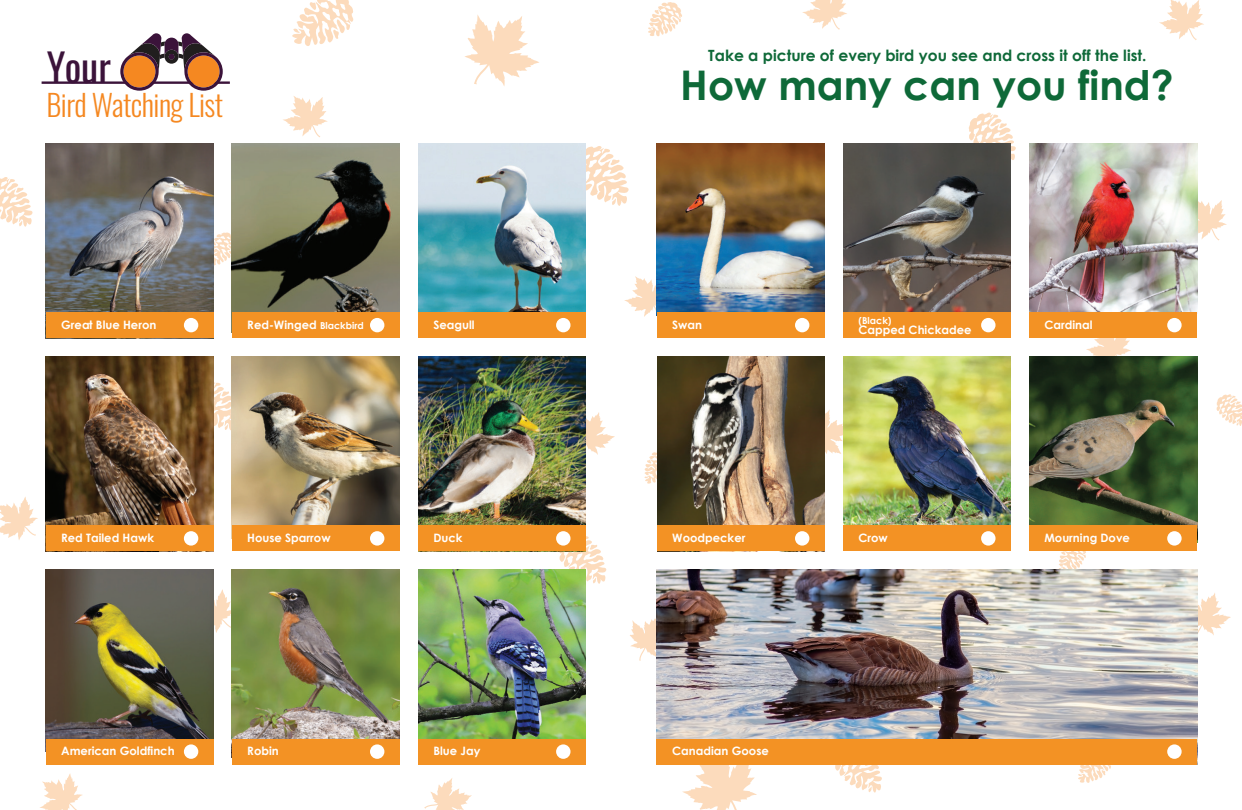
<style>
.page{position:relative;width:1242px;height:810px;background:#fff}
.page>*{position:absolute;margin:0;border:0;box-sizing:border-box;transform-origin:0 0}
.t1{font:700 40.8px "Century Gothic";color:#0e6938}
.t2{font:39px "Oswald";color:#3b133a}
.t3{font:300 29.8px "Oswald";letter-spacing:-.02em;color:#f58821}
.t4{font:700 15.5px "Century Gothic";color:#0e6938}
.t5{font:700 11.6px "Century Gothic";color:#fff}
.t6{font:700 9.6px "Century Gothic";color:#fff}
.s1{font-size:9.6px}
</style>
<div class="page">
<svg style="left:969px;top:113px;width:47px;height:47px"></svg>
<svg style="left:648px;top:2px;width:34px;height:34px"></svg>
<svg style="left:1078px;top:765px;width:33px;height:18px"></svg>
<svg style="left:586px;top:146px;width:43px;height:60px"></svg>
<svg style="left:1217px;top:394px;width:25px;height:32px"></svg>
<svg style="left:644px;top:452px;width:13px;height:32px"></svg>
<svg style="left:214px;top:232px;width:18px;height:34px"></svg>
<svg style="left:1059px;top:551px;width:27px;height:19px"></svg>
<svg style="left:214px;top:381px;width:18px;height:49px"></svg>
<svg style="left:835px;top:765px;width:47px;height:28px"></svg>
<svg style="left:559px;top:536px;width:47px;height:48px"></svg>
<hr style="left:42px;top:81px;width:188px;height:3px;background:#3b133a">
<svg style="left:120px;top:33px;width:103px;height:58px"></svg>
<svg style="left:465px;top:15px;width:74px;height:71px"></svg>
<svg style="left:283px;top:96px;width:45px;height:41px"></svg>
<svg style="left:802px;top:0;width:45px;height:30px"></svg>
<svg style="left:624px;top:276px;width:33px;height:41px"></svg>
<svg style="left:1159px;top:0;width:45px;height:40px"></svg>
<svg style="left:1197px;top:199px;width:30px;height:42px"></svg>
<svg style="left:682px;top:765px;width:75px;height:45px"></svg>
<svg style="left:1086px;top:338px;width:45px;height:18px"></svg>
<svg style="left:825px;top:410px;width:18px;height:44px"></svg>
<svg style="left:1197px;top:592px;width:34px;height:46px"></svg>
<svg style="left:630px;top:615px;width:27px;height:46px"></svg>
<svg style="left:586px;top:412px;width:29px;height:43px"></svg>
<svg style="left:0;top:497px;width:38px;height:43px"></svg>
<svg style="left:214px;top:589px;width:18px;height:44px"></svg>
<svg style="left:40px;top:773px;width:42px;height:37px"></svg>
<svg style="left:424px;top:778px;width:48px;height:32px"></svg>
<img style="left:46px;top:143px;width:168px;height:169px">
<img style="left:232px;top:143px;width:168px;height:169px">
<img style="left:418px;top:143px;width:168px;height:169px">
<img style="left:46px;top:356px;width:168px;height:169px">
<img style="left:232px;top:356px;width:168px;height:169px">
<img style="left:418px;top:356px;width:168px;height:169px">
<img style="left:46px;top:570px;width:168px;height:169px">
<img style="left:232px;top:570px;width:168px;height:169px">
<img style="left:418px;top:570px;width:168px;height:169px">
<div style="left:46px;top:312px;width:168px;height:26px;background:#f39224"></div>
<div style="left:184px;top:318px;width:14px;height:14px;background:#fff;border-radius:50%"></div>
<div style="left:232px;top:312px;width:168px;height:26px;background:#f39224"></div>
<div style="left:370px;top:318px;width:14px;height:14px;background:#fff;border-radius:50%"></div>
<div style="left:418px;top:312px;width:168px;height:26px;background:#f39224"></div>
<div style="left:556px;top:318px;width:15px;height:14px;background:#fff;border-radius:50%"></div>
<div style="left:46px;top:525px;width:168px;height:26px;background:#f39224"></div>
<div style="left:184px;top:531px;width:14px;height:15px;background:#fff;border-radius:50%"></div>
<div style="left:232px;top:525px;width:168px;height:26px;background:#f39224"></div>
<div style="left:370px;top:531px;width:14px;height:15px;background:#fff;border-radius:50%"></div>
<div style="left:418px;top:525px;width:168px;height:26px;background:#f39224"></div>
<div style="left:556px;top:531px;width:15px;height:15px;background:#fff;border-radius:50%"></div>
<div style="left:46px;top:739px;width:168px;height:26px;background:#f39224"></div>
<div style="left:184px;top:744px;width:14px;height:15px;background:#fff;border-radius:50%"></div>
<div style="left:232px;top:739px;width:168px;height:26px;background:#f39224"></div>
<div style="left:370px;top:744px;width:14px;height:15px;background:#fff;border-radius:50%"></div>
<div style="left:418px;top:739px;width:168px;height:26px;background:#f39224"></div>
<div style="left:556px;top:744px;width:15px;height:15px;background:#fff;border-radius:50%"></div>
<img style="left:657px;top:143px;width:168px;height:169px">
<img style="left:843px;top:143px;width:168px;height:169px">
<img style="left:1029px;top:143px;width:168px;height:169px">
<img style="left:657px;top:356px;width:168px;height:169px">
<img style="left:843px;top:356px;width:168px;height:169px">
<img style="left:1029px;top:356px;width:168px;height:169px">
<img style="left:657px;top:570px;width:540px;height:169px">
<div style="left:657px;top:312px;width:168px;height:26px;background:#f39224"></div>
<div style="left:795px;top:318px;width:14px;height:14px;background:#fff;border-radius:50%"></div>
<div style="left:843px;top:312px;width:168px;height:26px;background:#f39224"></div>
<div style="left:981px;top:318px;width:15px;height:14px;background:#fff;border-radius:50%"></div>
<div style="left:1029px;top:312px;width:168px;height:26px;background:#f39224"></div>
<div style="left:1167px;top:318px;width:15px;height:14px;background:#fff;border-radius:50%"></div>
<div style="left:657px;top:525px;width:168px;height:26px;background:#f39224"></div>
<div style="left:795px;top:531px;width:14px;height:15px;background:#fff;border-radius:50%"></div>
<div style="left:843px;top:525px;width:168px;height:26px;background:#f39224"></div>
<div style="left:981px;top:531px;width:15px;height:15px;background:#fff;border-radius:50%"></div>
<div style="left:1029px;top:525px;width:168px;height:26px;background:#f39224"></div>
<div style="left:1167px;top:531px;width:15px;height:15px;background:#fff;border-radius:50%"></div>
<div style="left:657px;top:739px;width:540px;height:26px;background:#f39224"></div>
<div style="left:1167px;top:744px;width:15px;height:15px;background:#fff;border-radius:50%"></div>
<svg style="left:292px;top:0;width:61px;height:46px"></svg>
<svg style="left:0;top:177px;width:33px;height:50px"></svg>
<h2 class="t2" style="left:47px;top:33px;width:66px">Your</h2>
<h3 class="t3" style="left:46px;top:78px;width:178px">Bird Watching List</h3>
<h3 class="t4" style="left:708px;top:44px;width:440px">Take a picture of every bird you see and cross it off the list.</h3>
<h1 class="t1" style="left:680px;top:54px;width:495px">How many can you find?</h1>
<p class="t5" style="left:61px;top:316px;width:97px">Great Blue Heron</p>
<p class="t5" style="left:247px;top:316px;width:118px">Red-Winged <span class="s1">Blackbird</span></p>
<p class="t5" style="left:433px;top:316px;width:43px">Seagull</p>
<p class="t5" style="left:672px;top:316px;width:31px">Swan</p>
<p class="t6" style="left:858px;top:313px;width:35px">(Black)</p>
<p class="t5" style="left:858px;top:321px;width:115px">Capped Chickadee</p>
<p class="t5" style="left:1045px;top:316px;width:50px">Cardinal</p>
<p class="t5" style="left:61px;top:529px;width:94px">Red Tailed Hawk</p>
<p class="t5" style="left:247px;top:529px;width:85px">House Sparrow</p>
<p class="t5" style="left:433px;top:529px;width:31px">Duck</p>
<p class="t5" style="left:672px;top:529px;width:75px">Woodpecker</p>
<p class="t5" style="left:858px;top:529px;width:31px">Crow</p>
<p class="t5" style="left:1045px;top:529px;width:87px">Mourning Dove</p>
<p class="t5" style="left:61px;top:742px;width:115px">American Goldfinch</p>
<p class="t5" style="left:247px;top:742px;width:33px">Robin</p>
<p class="t5" style="left:433px;top:742px;width:49px">Blue Jay</p>
<p class="t5" style="left:672px;top:742px;width:98px">Canadian Goose</p>
</div>
